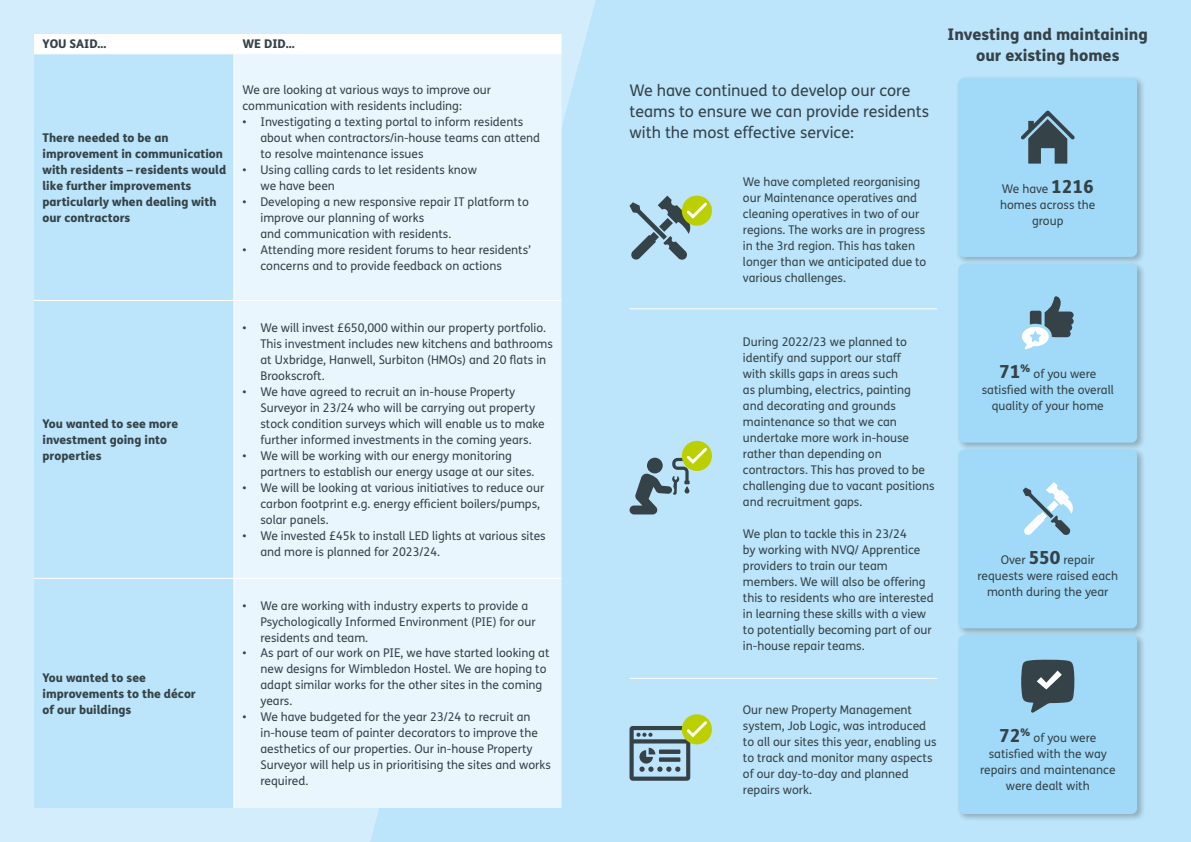
<style>
.page{position:relative;width:1191px;height:842px;background:#fff}
.page>*{position:absolute;margin:0;border:0;box-sizing:border-box;transform-origin:0 0}
.t1{font:800 18px "FS Me";color:#354248}
.t2{font:16px/21px "FS Me";color:#354248}
.t3{font:800 16px/21px "FS Me";color:#354248;text-align:center}
.t4{font:12px/16px "FS Me";color:#354248}
.t5{font:800 12px/16px "FS Me";color:#354248}
.s1{font-weight:800;font-size:18px}
</style>
<div class="page">
<div style="left:0;top:0;width:658px;height:842px;background:#d4edfc"></div>
<div style="left:370px;top:0;width:821px;height:842px;background:#bce4fa"></div>
<div style="left:34px;top:55px;width:199px;height:753px;background:#bce4fa"></div>
<div style="left:234px;top:54px;width:327px;height:754px;background:#eaf6fe"></div>
<div style="left:34px;top:34px;width:527px;height:19px;background:#fff"></div>
<hr style="left:34px;top:53px;width:200px;height:1px;background:#fff">
<hr style="left:234px;top:53px;width:327px;height:1px;background:#fff">
<hr style="left:233px;top:54px;width:1px;height:246px;background:#fff">
<hr style="left:34px;top:300px;width:200px;height:1px;background:#fff">
<hr style="left:234px;top:300px;width:327px;height:1px;background:#fff">
<hr style="left:233px;top:301px;width:1px;height:277px;background:#fff">
<hr style="left:34px;top:578px;width:200px;height:1px;background:#fff">
<hr style="left:234px;top:578px;width:327px;height:1px;background:#fff">
<hr style="left:233px;top:579px;width:1px;height:229px;background:#fff">
<div style="left:682px;top:196px;width:30px;height:30px;background:#bccf00;border-radius:50%"></div>
<svg style="left:629px;top:196px;width:80px;height:64px;background:#9bb9b0"></svg>
<hr style="left:629px;top:308px;width:308px;height:1px;background:#fff">
<hr style="left:629px;top:678px;width:308px;height:1px;background:#fff">
<div style="left:682px;top:441px;width:30px;height:30px;background:#bccf00;border-radius:50%"></div>
<svg style="left:629px;top:445px;width:80px;height:69px;background:#9ebeba"></svg>
<svg style="left:682px;top:714px;width:30px;height:30px"></svg>
<svg style="left:629px;top:718px;width:80px;height:63px;background:#94b1a9"></svg>
<div style="left:956px;top:447px;width:189px;height:189px;background:#000;opacity:.25"></div>
<div style="left:958px;top:450px;width:179px;height:178px;background:#a1daf8;border-radius:6px"></div>
<div style="left:956px;top:262px;width:189px;height:189px;background:#000;opacity:.25"></div>
<div style="left:958px;top:264px;width:179px;height:179px;background:#a1daf8;border-radius:6px"></div>
<div style="left:956px;top:633px;width:189px;height:189px;background:#000;opacity:.25"></div>
<div style="left:958px;top:635px;width:179px;height:179px;background:#a1daf8;border-radius:6px"></div>
<div style="left:956px;top:76px;width:189px;height:189px;background:#000;opacity:.25"></div>
<div style="left:958px;top:78px;width:179px;height:179px;background:#a1daf8;border-radius:6px"></div>
<svg style="left:1021px;top:110px;width:53px;height:54px"></svg>
<svg style="left:1022px;top:296px;width:51px;height:53px"></svg>
<svg style="left:1022px;top:482px;width:51px;height:53px"></svg>
<svg style="left:1021px;top:659px;width:53px;height:54px"></svg>
<p class="t5" style="left:43px;top:36px;width:65px">YOU SAID...</p>
<p class="t5" style="left:242px;top:36px;width:54px">WE DID...</p>
<p class="t5" style="left:43px;top:129px;width:185px">There needed to be an improvement in communication with residents – residents would like further improvements particularly when dealing with our contractors</p>
<p class="t4" style="left:242px;top:81px;width:250px">We are looking at various ways to improve our communication with residents including:</p>
<p class="t4" style="left:260px;top:113px;width:281px;text-indent:-18px">• Investigating a texting portal to inform residents about when contractors/in-house teams can attend to resolve maintenance issues</p>
<p class="t4" style="left:260px;top:161px;width:218px;text-indent:-18px">• Using calling cards to let residents know we have been</p>
<p class="t4" style="left:260px;top:193px;width:270px;text-indent:-18px">• Developing a new responsive repair IT platform to improve our planning of works<br>and communication with residents.</p>
<p class="t4" style="left:260px;top:241px;width:272px;text-indent:-18px">• Attending more resident forums to hear residents’ concerns and to provide feedback on actions</p>
<p class="t5" style="left:43px;top:415px;width:137px">You wanted to see more investment going into properties</p>
<p class="t5" style="left:43px;top:669px;width:155px">You wanted to see improvements to the décor of our buildings</p>
<p class="t4" style="left:260px;top:319px;width:294px;text-indent:-18px">• We will invest £650,000 within our property portfolio.<br>This investment includes new kitchens and bathrooms at Uxbridge, Hanwell, Surbiton (HMOs) and 20 flats in Brookscroft.</p>
<p class="t4" style="left:260px;top:383px;width:286px;text-indent:-18px">• We have agreed to recruit an in-house Property Surveyor in 23/24 who will be carrying out property stock condition surveys which will enable us to make further informed investments in the coming years.</p>
<p class="t4" style="left:260px;top:447px;width:275px;text-indent:-18px">• We will be working with our energy monitoring partners to establish our energy usage at our sites.</p>
<p class="t4" style="left:260px;top:479px;width:285px;text-indent:-18px">• We will be looking at various initiatives to reduce our carbon footprint e.g. energy efficient boilers/pumps, solar panels.</p>
<p class="t4" style="left:260px;top:527px;width:287px;text-indent:-18px">• We invested £45k to install LED lights at various sites and more is planned for 2023/24.</p>
<p class="t4" style="left:260px;top:597px;width:277px;text-indent:-18px">• We are working with industry experts to provide a<br>Psychologically Informed Environment (PIE) for our residents and team.</p>
<p class="t4" style="left:260px;top:645px;width:290px;text-indent:-18px">• As part of our work on PIE, we have started looking at new designs for Wimbledon Hostel. We are hoping to adapt similar works for the other sites in the coming years.</p>
<p class="t4" style="left:260px;top:709px;width:292px;text-indent:-18px">• We have budgeted for the year 23/24 to recruit an in-house team of painter decorators to improve the aesthetics of our properties. Our in-house Property Surveyor will help us in prioritising the sites and works required.</p>
<h2 class="t2" style="left:629px;top:79px;width:301px">We have continued to develop our core teams to ensure we can provide residents with the most effective service:</h2>
<p class="t4" style="left:743px;top:173px;width:185px">We have completed reorganising our Maintenance operatives and cleaning operatives in two of our regions. The works are in progress in the 3rd region. This has taken longer than we anticipated due to various challenges.</p>
<h2 class="t3" style="left:947px;top:23px;width:202px">Investing and maintaining our existing homes</h2>
<p class="t4" style="left:1000px;top:180px;width:97px;text-align:center">We have <span class="s1">1216 </span>homes across the group</p>
<p class="t4" style="left:743px;top:333px;width:193px">During 2022/23 we planned to identify and support our staff<br>with skills gaps in areas such<br>as plumbing, electrics, painting and decorating and grounds maintenance so that we can undertake more work in-house rather than depending on contractors. This has proved to be challenging due to vacant positions and recruitment gaps.</p>
<p class="t4" style="left:743px;top:525px;width:192px">We plan to tackle this in 23/24<br>by working with NVQ/ Apprentice providers to train our team members. We will also be offering this to residents who are interested in learning these skills with a view to potentially becoming part of our in-house repair teams.</p>
<h1 class="t1" style="left:999px;top:358px;width:33px">71<sup>%</sup></h1>
<p class="t4" style="left:1033px;top:366px;width:64px">of you were</p>
<p class="t4" style="left:981px;top:382px;width:134px">satisfied with the overall</p>
<p class="t4" style="left:991px;top:398px;width:114px">quality of your home</p>
<p class="t4" style="left:977px;top:552px;width:142px;text-align:center">Over <span class="s1">550</span> repair requests were raised each month during the year</p>
<p class="t4" style="left:743px;top:701px;width:195px">Our new Property Management system, Job Logic, was introduced to all our sites this year, enabling us to track and monitor many aspects of our day-to-day and planned repairs work.</p>
<h1 class="t1" style="left:999px;top:721px;width:33px">72<sup>%</sup></h1>
<p class="t4" style="left:1033px;top:729px;width:64px">of you were</p>
<p class="t4" style="left:988px;top:745px;width:120px">satisfied with the way</p>
<p class="t4" style="left:980px;top:761px;width:137px">repairs and maintenance</p>
<p class="t4" style="left:1006px;top:777px;width:85px">were dealt with</p>
</div>
